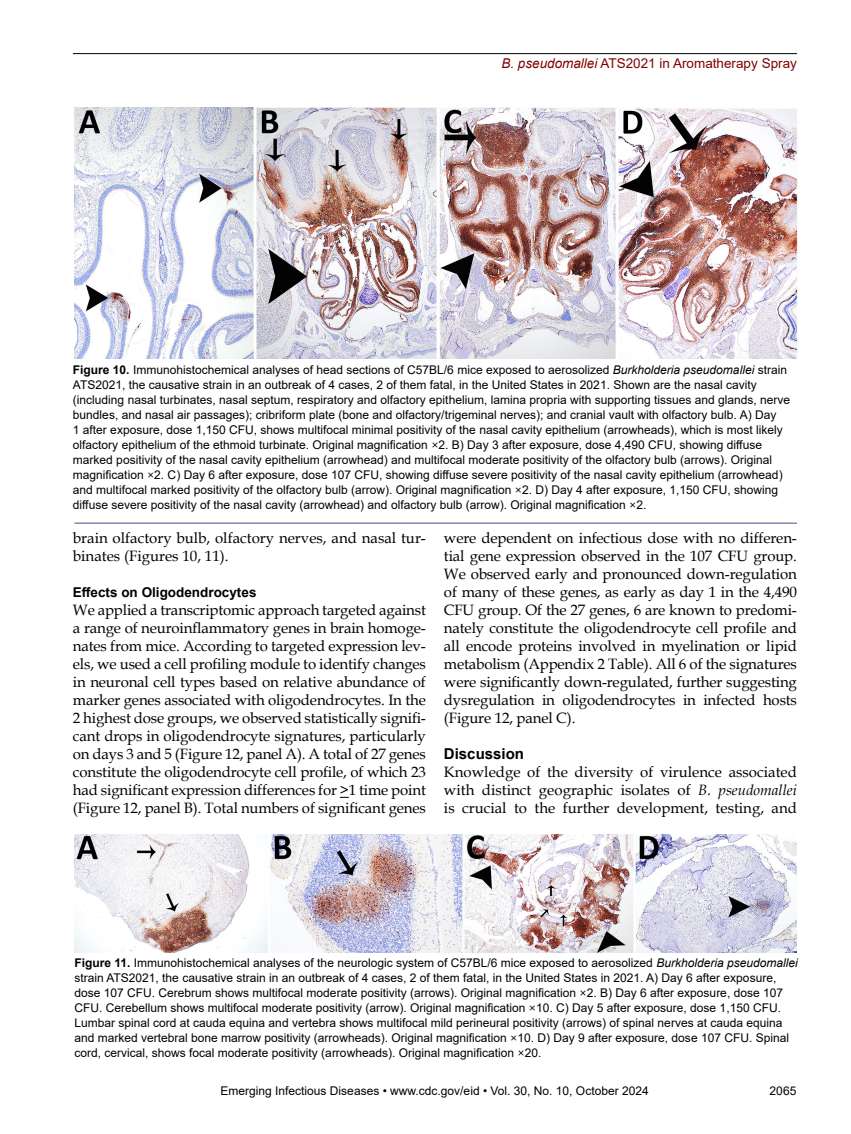
<style>
.page{position:relative;width:851px;height:1134px;background:#fff}
.page>*{position:absolute;margin:0;border:0;box-sizing:border-box;transform-origin:0 0}
.t1{font:15px/18px "Book Antiqua";color:#000;text-align:justify}
.t2{font:700 15px "Arial";color:#000}
.t3{font:13.5px "Arial";color:#820200}
.t4{font:700 13.5px "Arial";color:#000}
.t5{font:12px/15px "Arial";color:#000}
.s1{font-style:italic}
.s2{font-weight:700}
.s3{font-family:"Book Antiqua"}
</style>
<div class="page">
<hr style="left:73px;top:53px;width:723px;height:1px;background:#000">
<img style="left:74px;top:108px;width:724px;height:251px">
<hr style="left:74px;top:523px;width:722px;height:1px;background:#5a408e">
<img style="left:74px;top:835px;width:722px;height:117px">
<p class="t3" style="left:501px;top:54px;width:297px"><span class="s1">B. pseudomallei</span> ATS2021 in Aromatherapy Spray</p>
<p class="t5" style="left:73px;top:362px;width:718px"><span class="s2">Figure 10.</span> Immunohistochemical analyses of head sections of C57BL/6 mice exposed to aerosolized <span class="s1">Burkholderia pseudomallei</span> strain ATS2021, the causative strain in an outbreak of 4 cases, 2 of them fatal, in the United States in 2021. Shown are the nasal cavity (including nasal turbinates, nasal septum, respiratory and olfactory epithelium, lamina propria with supporting tissues and glands, nerve bundles, and nasal air passages); cribriform plate (bone and olfactory/trigeminal nerves); and cranial vault with olfactory bulb. A) Day<br>1 after exposure, dose 1,150 CFU, shows multifocal minimal positivity of the nasal cavity epithelium (arrowheads), which is most likely olfactory epithelium of the ethmoid turbinate. Original magnification <span class="s3">×</span>2. B) Day 3 after exposure, dose 4,490 CFU, showing diffuse marked positivity of the nasal cavity epithelium (arrowhead) and multifocal moderate positivity of the olfactory bulb (arrows). Original magnification <span class="s3">×</span>2. C) Day 6 after exposure, dose 107 CFU, showing diffuse severe positivity of the nasal cavity epithelium (arrowhead) and multifocal marked positivity of the olfactory bulb (arrow). Original magnification <span class="s3">×</span>2. D) Day 4 after exposure, 1,150 CFU, showing diffuse severe positivity of the nasal cavity (arrowhead) and olfactory bulb (arrow). Original magnification <span class="s3">×</span>2.</p>
<p class="t1" style="left:73px;top:529px;width:354px">brain olfactory bulb, olfactory nerves, and nasal tur&shy;binates (Figures 10, 11).</p>
<p class="t4" style="left:73px;top:583px;width:185px">Effects on Oligodendrocytes</p>
<p class="t1" style="left:73px;top:601px;width:354px">We applied a transcriptomic approach targeted against a range of neuroinflammatory genes in brain homoge&shy;nates from mice. According to targeted expression lev&shy;els, we used a cell profiling module to identify changes in neuronal cell types based on relative abundance of marker genes associated with oligodendrocytes. In the 2 highest dose groups, we observed statistically signifi&shy;cant drops in oligodendrocyte signatures, particularly on days 3 and 5 (Figure 12, panel A). A total of 27 genes constitute the oligodendrocyte cell profile, of which 23 had significant expression differences for &gt;1 time point (Figure 12, panel B). Total numbers of significant genes</p>
<p class="t1" style="left:444px;top:529px;width:354px">were dependent on infectious dose with no differen&shy;tial gene expression observed in the 107 CFU group.<br>We observed early and pronounced down-regulation of many of these genes, as early as day 1 in the 4,490<br>CFU group. Of the 27 genes, 6 are known to predomi&shy;nately constitute the oligodendrocyte cell profile and all encode proteins involved in myelination or lipid metabolism (Appendix 2 Table). All 6 of the signatures were significantly down-regulated, further suggesting dysregulation in oligodendrocytes in infected hosts (Figure 12, panel C).</p>
<p class="t2" style="left:444px;top:744px;width:82px">Discussion</p>
<p class="t1" style="left:444px;top:763px;width:354px">Knowledge of the diversity of virulence associated with distinct geographic isolates of <span class="s1">B. pseudomallei </span>is crucial to the further development, testing, and</p>
<p class="t5" style="left:74px;top:955px;width:725px"><span class="s2">Figure 11.</span> Immunohistochemical analyses of the neurologic system of C57BL/6 mice exposed to aerosolized <span class="s1">Burkholderia pseudomallei </span>strain ATS2021, the causative strain in an outbreak of 4 cases, 2 of them fatal, in the United States in 2021. A) Day 6 after exposure, dose 107 CFU. Cerebrum shows multifocal moderate positivity (arrows). Original magnification <span class="s3">×</span>2. B) Day 6 after exposure, dose 107<br>CFU. Cerebellum shows multifocal moderate positivity (arrow). Original magnification <span class="s3">×</span>10. C) Day 5 after exposure, dose 1,150 CFU.<br>Lumbar spinal cord at cauda equina and vertebra shows multifocal mild perineural positivity (arrows) of spinal nerves at cauda equina and marked vertebral bone marrow positivity (arrowheads). Original magnification <span class="s3">×</span>10. D) Day 9 after exposure, dose 107 CFU. Spinal cord, cervical, shows focal moderate positivity (arrowheads). Original magnification <span class="s3">×</span>20.</p>
<p class="t5" style="left:220px;top:1084px;width:429px">Emerging Infectious Diseases • www.cdc.gov/eid • Vol. 30, No. 10, October 2024</p>
<p class="t5" style="left:769px;top:1084px;width:28px">2065</p>
</div>
